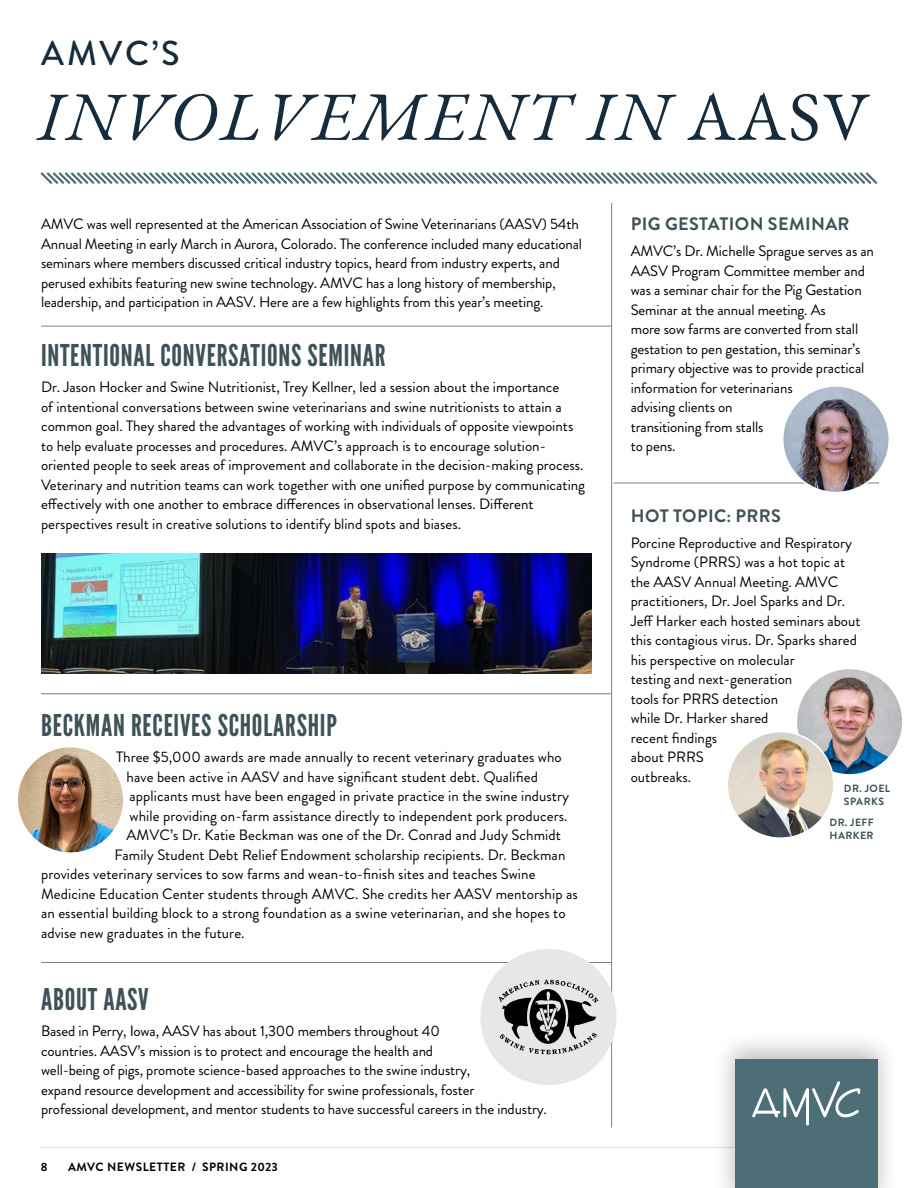
<style>
.page{position:relative;width:918px;height:1188px;background:#fff}
.page>*{position:absolute;margin:0;border:0;box-sizing:border-box;transform-origin:0 0}
.t1{font:italic 69px "EB Garamond";letter-spacing:.04em;color:#162b3c}
.t2{font:500 34.5px "Brandon Grotesque";color:#162b3c}
.t3{font:30px "League Gothic";letter-spacing:.025em;color:#3e5258}
.t4{font:700 18px "Brandon Grotesque";letter-spacing:.02em;color:#3e5258}
.t5{font:15px/19.5px "Brandon Grotesque";color:#000}
.t6{font:700 12px "Brandon Grotesque";letter-spacing:.04em;color:#000}
.t7{font:700 10.5px/12.6px "Brandon Grotesque";letter-spacing:.04em;color:#3e5258}
.s1{font-style:normal}
</style>
<div class="page">
<hr style="left:41px;top:1147px;width:837px;height:1px;background:#e6e7e8">
<hr style="left:611px;top:203px;width:1px;height:925px;background:#87807c">
<hr style="left:41px;top:962px;width:571px;height:1px;background:#87807c">
<hr style="left:41px;top:326px;width:571px;height:1px;background:#87807c">
<hr style="left:613px;top:483px;width:266px;height:1px;background:#87807c">
<hr style="left:41px;top:693px;width:571px;height:1px;background:#87807c">
<img style="left:783px;top:386px;width:106px;height:106px;border-radius:53px">
<div style="left:782px;top:385px;width:108px;height:108px;border:2px solid #fff;border-radius:50%"></div>
<img style="left:17px;top:747px;width:107px;height:106px;border-radius:53px">
<div style="left:16px;top:746px;width:108px;height:108px;border:2px solid #fff;border-radius:50%"></div>
<svg style="left:40px;top:172px;width:838px;height:12px"></svg>
<img style="left:41px;top:553px;width:551px;height:120px">
<img style="left:796px;top:668px;width:107px;height:107px;border-radius:53px">
<div style="left:796px;top:668px;width:108px;height:108px;border:2px solid #fff;border-radius:50%"></div>
<div style="left:480px;top:949px;width:137px;height:136px;background:#e6e7e8;border-radius:50%"></div>
<svg style="left:499px;top:980px;width:100px;height:74px"></svg>
<img style="left:727px;top:732px;width:107px;height:106px;border-radius:53px">
<div style="left:727px;top:731px;width:108px;height:108px;border:2px solid #fff;border-radius:50%"></div>
<div style="left:712px;top:1030px;width:188px;height:158px;background:#000;opacity:.28"></div>
<div style="left:735px;top:1059px;width:143px;height:129px;background:#4d6e76"></div>
<svg style="left:752px;top:1081px;width:108px;height:44px"></svg>
<h2 class="t2" style="left:41px;top:29px;width:140px">AMVC’S</h2>
<h1 class="t1" style="left:38px;top:72px;width:834px">INVOLVEMENT IN <span class="s1">AASV</span></h1>
<p class="t5" style="left:41px;top:215px;width:543px">AMVC was well represented at the American Association of Swine Veterinarians (AASV) 54th Annual Meeting in early March in Aurora, Colorado. The conference included many educational seminars where members discussed critical industry topics, heard from industry experts, and perused exhibits featuring new swine technology. AMVC has a long history of membership, leadership, and participation in AASV. Here are a few highlights from this year’s meeting.</p>
<h3 class="t3" style="left:41px;top:338px;width:346px">INTENTIONAL CONVERSATIONS SEMINAR</h3>
<p class="t5" style="left:41px;top:378px;width:546px">Dr. Jason Hocker and Swine Nutritionist, Trey Kellner, led a session about the importance<br>of intentional conversations between swine veterinarians and swine nutritionists to attain a common goal. They shared the advantages of working with individuals of opposite viewpoints to help evaluate processes and procedures. AMVC’s approach is to encourage solution&shy;oriented people to seek areas of improvement and collaborate in the decision-making process.<br>Veterinary and nutrition teams can work together with one unified purpose by communicating effectively with one another to embrace differences in observational lenses. Different perspectives result in creative solutions to identify blind spots and biases.</p>
<h3 class="t3" style="left:41px;top:708px;width:297px">BECKMAN RECEIVES SCHOLARSHIP</h3>
<p class="t5" style="left:116px;top:748px;width:447px">Three $5,000 awards are made annually to recent veterinary graduates who</p>
<p class="t5" style="left:127px;top:767px;width:413px">have been active in AASV and have significant student debt. Qualified</p>
<p class="t5" style="left:130px;top:787px;width:441px">applicants must have been engaged in private practice in the swine industry</p>
<p class="t5" style="left:130px;top:806px;width:440px">while providing on-farm assistance directly to independent pork producers.</p>
<p class="t5" style="left:127px;top:826px;width:436px">AMVC’s Dr. Katie Beckman was one of the Dr. Conrad and Judy Schmidt</p>
<p class="t5" style="left:115px;top:845px;width:452px">Family Student Debt Relief Endowment scholarship recipients. Dr. Beckman</p>
<p class="t5" style="left:41px;top:865px;width:496px">provides veterinary services to sow farms and wean-to-finish sites and teaches Swine</p>
<p class="t5" style="left:41px;top:884px;width:538px">Medicine Education Center students through AMVC. She credits her AASV mentorship as</p>
<p class="t5" style="left:41px;top:904px;width:526px">an essential building block to a strong foundation as a swine veterinarian, and she hopes to</p>
<p class="t5" style="left:41px;top:923px;width:205px">advise new graduates in the future.</p>
<h3 class="t3" style="left:41px;top:981px;width:109px">ABOUT AASV</h3>
<p class="t5" style="left:41px;top:1021px;width:507px">Based in Perry, Iowa, AASV has about 1,300 members throughout 40<br>countries. AASV’s mission is to protect and encourage the health and<br>well-being of pigs, promote science-based approaches to the swine industry,<br>expand resource development and accessibility for swine professionals, foster<br>professional development, and mentor students to have successful careers in the industry.</p>
<p class="t6" style="left:41px;top:1158px;width:8px">8</p>
<p class="t6" style="left:68px;top:1158px;width:211px">AMVC NEWSLETTER / SPRING 2023</p>
<p class="t4" style="left:631px;top:211px;width:220px">PIG GESTATION SEMINAR</p>
<p class="t5" style="left:631px;top:242px;width:245px">AMVC’s Dr. Michelle Sprague serves as an<br>AASV Program Committee member and was a seminar chair for the Pig Gestation<br>Seminar at the annual meeting. As<br>more sow farms are converted from stall gestation to pen gestation, this seminar’s primary objective was to provide practical information for veterinarians<br>advising clients on<br>transitioning from stalls<br>to pens.</p>
<p class="t4" style="left:631px;top:503px;width:152px">HOT TOPIC: PRRS</p>
<p class="t5" style="left:631px;top:533px;width:231px">Porcine Reproductive and Respiratory<br>Syndrome (PRRS) was a hot topic at the AASV Annual Meeting. AMVC practitioners, Dr. Joel Sparks and Dr.<br>Jeff Harker each hosted seminars about this contagious virus. Dr. Sparks shared his perspective on molecular<br>testing and next-generation<br>tools for PRRS detection<br>while Dr. Harker shared<br>recent findings<br>about PRRS<br>outbreaks.</p>
<p class="t7" style="left:844px;top:782px;width:48px">DR. JOEL<br>SPARKS</p>
<p class="t7" style="left:830px;top:817px;width:46px">DR. JEFF<br>HARKER</p>
</div>
